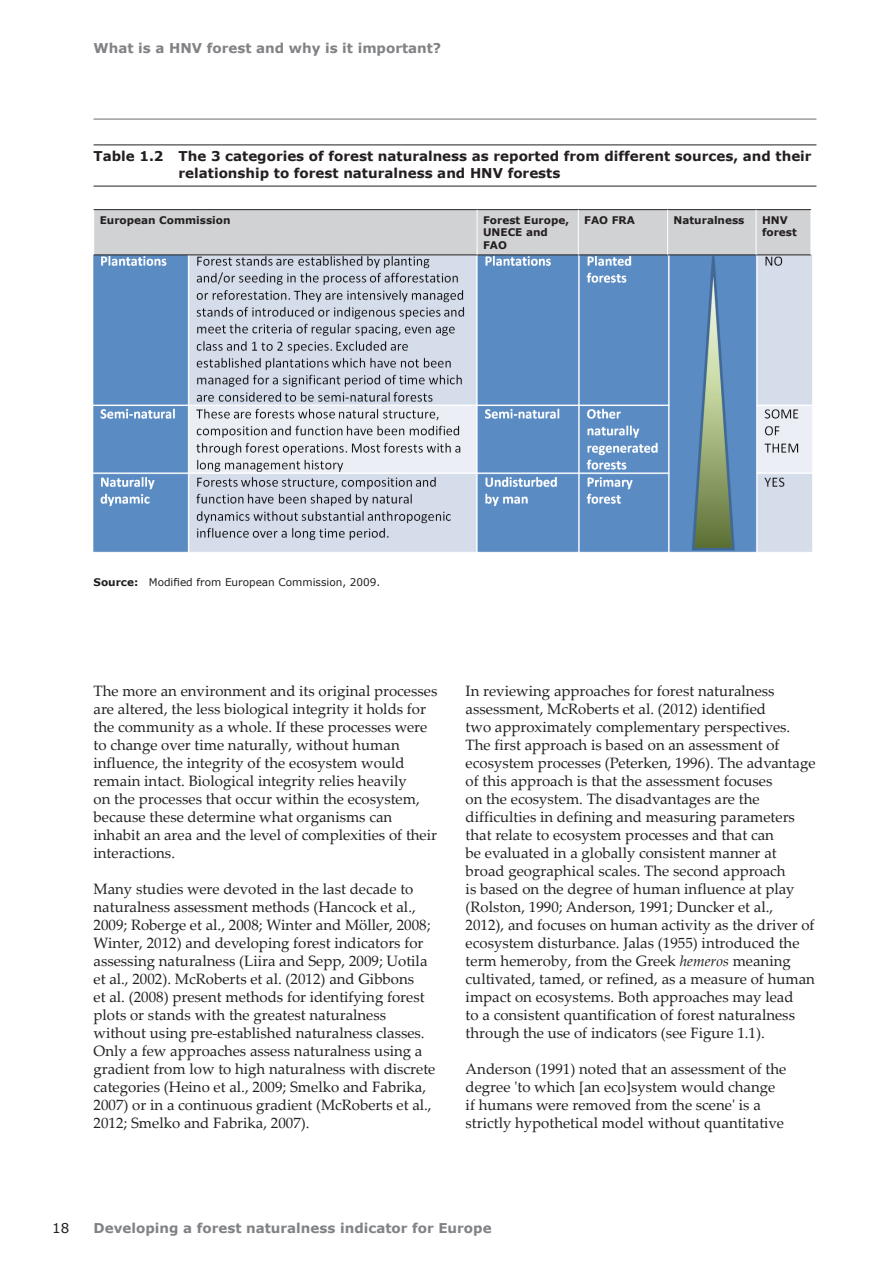
<style>
.page{position:relative;width:893px;height:1263px;background:#fff}
.page>*{position:absolute;margin:0;border:0;box-sizing:border-box;transform-origin:0 0}
.Body_Text{font:15px/18px "Palatino Linotype";color:#231f20}
.Figure_title_-_Table{font:700 13.5px/16.5px "Verdana";color:#231f20}
.t1{font:700 13.5px "Verdana";color:#808285}
.t2{font:13.5px "Verdana";color:#231f20}
.Table_Head{font:700 10.5px/12.6px "Verdana";color:#231f20}
.Note_Source{font:10.5px "Verdana";color:#231f20}
.s1{font-weight:700}
.s2{font-style:italic}
</style>
<div class="page">
<hr style="left:94px;top:119px;width:722px;height:1px;background:#6c6d70">
<img style="left:93px;top:255px;width:719px;height:297px">
<hr style="left:94px;top:145px;width:722px;height:1px;background:#231f20">
<hr style="left:94px;top:186px;width:722px;height:1px;background:#231f20">
<div style="left:94px;top:210px;width:717px;height:45px;background:#d1d2d4"></div>
<hr style="left:94px;top:209px;width:383px;height:1px;background:#231f20">
<hr style="left:477px;top:209px;width:101px;height:1px;background:#231f20">
<hr style="left:578px;top:209px;width:90px;height:1px;background:#231f20">
<hr style="left:668px;top:209px;width:88px;height:1px;background:#231f20">
<hr style="left:756px;top:209px;width:55px;height:1px;background:#231f20">
<hr style="left:94px;top:255px;width:383px;height:1px;background:#231f20">
<hr style="left:477px;top:255px;width:101px;height:1px;background:#231f20">
<hr style="left:578px;top:255px;width:90px;height:1px;background:#231f20">
<hr style="left:668px;top:255px;width:88px;height:1px;background:#231f20">
<hr style="left:756px;top:255px;width:55px;height:1px;background:#231f20">
<hr style="left:477px;top:210px;width:1px;height:45px;background:#fff">
<hr style="left:578px;top:210px;width:1px;height:45px;background:#fff">
<hr style="left:667px;top:210px;width:1px;height:45px;background:#fff">
<hr style="left:756px;top:210px;width:1px;height:45px;background:#fff">
<p class="t1" style="left:94px;top:39px;width:349px">What is a HNV forest and why is it important?</p>
<p class="Figure_title_-_Table" style="left:179px;top:148px;width:634px;text-indent:-85px">Table 1.2 The 3 categories of forest naturalness as reported from different sources, and their relationship to forest naturalness and HNV forests</p>
<p class="Table_Head" style="left:100px;top:213px;width:132px">European Commission</p>
<p class="Table_Head" style="left:483px;top:213px;width:88px">Forest Europe,<br>UNECE and<br>FAO</p>
<p class="Table_Head" style="left:584px;top:213px;width:52px">FAO FRA</p>
<p class="Table_Head" style="left:674px;top:213px;width:72px">Naturalness</p>
<p class="Table_Head" style="left:762px;top:213px;width:36px">HNV forest</p>
<p class="Note_Source" style="left:94px;top:575px;width:288px"><span class="s1">Source:</span> Modified from European Commission, 2009.</p>
<p class="Body_Text" style="left:94px;top:681px;width:345px">The more an environment and its original processes are altered, the less biological integrity it holds for the community as a whole. If these processes were to change over time naturally, without human influence, the integrity of the ecosystem would remain intact. Biological integrity relies heavily<br>on the processes that occur within the ecosystem, because these determine what organisms can inhabit an area and the level of complexities of their interactions.</p>
<p class="Body_Text" style="left:94px;top:879px;width:343px">Many studies were devoted in the last decade to naturalness assessment methods (Hancock et al., 2009; Roberge et al., 2008; Winter and Möller, 2008; Winter, 2012) and developing forest indicators for assessing naturalness (Liira and Sepp, 2009; Uotila et al., 2002). McRoberts et al. (2012) and Gibbons<br>et al. (2008) present methods for identifying forest plots or stands with the greatest naturalness without using pre-established naturalness classes.<br>Only a few approaches assess naturalness using a gradient from low to high naturalness with discrete categories (Heino et al., 2009; Smelko and Fabrika, 2007) or in a continuous gradient (McRoberts et al., 2012; Smelko and Fabrika, 2007).</p>
<p class="Body_Text" style="left:466px;top:681px;width:351px">In reviewing approaches for forest naturalness assessment, McRoberts et al. (2012) identified<br>two approximately complementary perspectives.<br>The first approach is based on an assessment of ecosystem processes (Peterken, 1996). The advantage of this approach is that the assessment focuses<br>on the ecosystem. The disadvantages are the difficulties in defining and measuring parameters that relate to ecosystem processes and that can<br>be evaluated in a globally consistent manner at broad geographical scales. The second approach<br>is based on the degree of human influence at play (Rolston, 1990; Anderson, 1991; Duncker et al., 2012), and focuses on human activity as the driver of ecosystem disturbance. Jalas (1955) introduced the term hemeroby, from the Greek <span class="s2">hemeros</span> meaning cultivated, tamed, or refined, as a measure of human impact on ecosystems. Both approaches may lead<br>to a consistent quantification of forest naturalness through the use of indicators (see Figure 1.1).</p>
<p class="Body_Text" style="left:466px;top:1059px;width:322px">Anderson (1991) noted that an assessment of the degree 'to which [an eco]system would change if humans were removed from the scene' is a strictly hypothetical model without quantitative</p>
<p class="t2" style="left:52px;top:1219px;width:19px">18</p>
<p class="t1" style="left:94px;top:1219px;width:400px">Developing a forest naturalness indicator for Europe</p>
</div>
